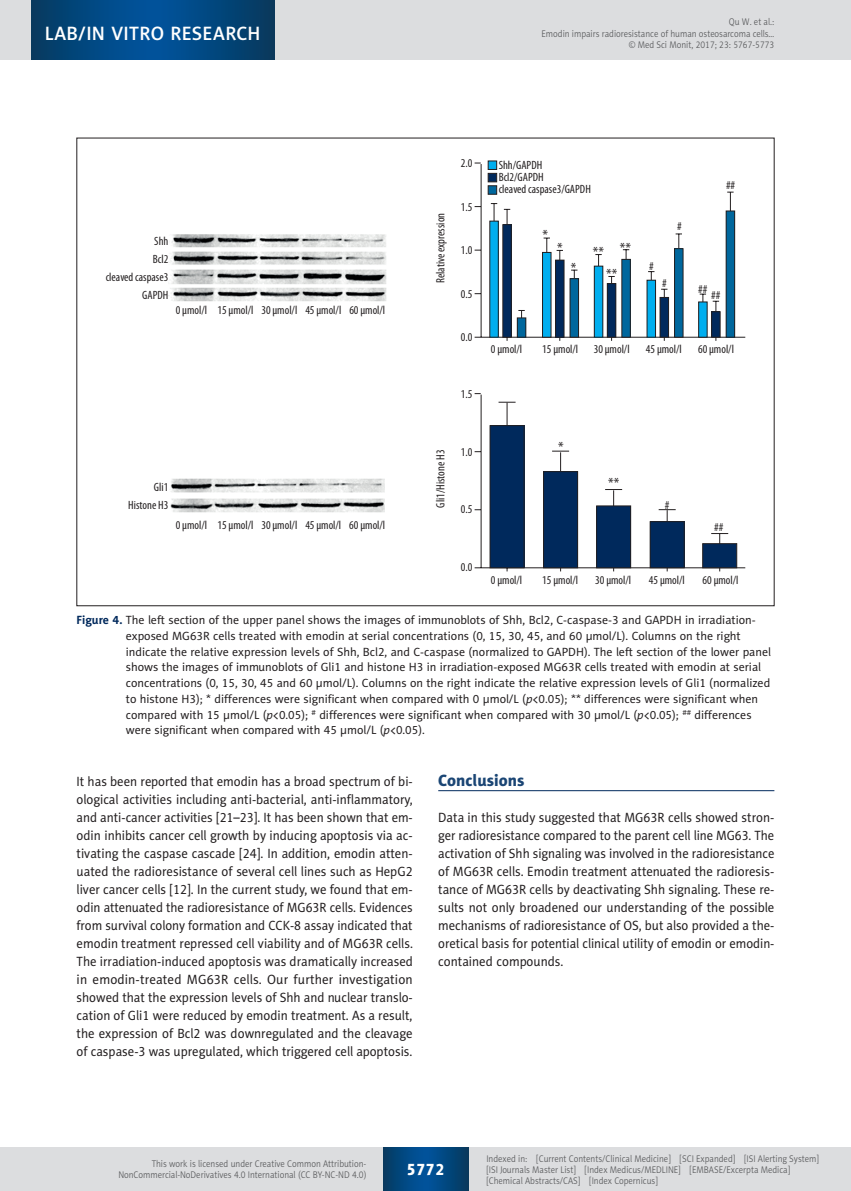
<style>
.page{position:relative;width:851px;height:1191px;background:#fff}
.page>*{position:absolute;margin:0;border:0;box-sizing:border-box;transform-origin:0 0}
.t1{font:19.5px "Naomi Sans EFN Medium";letter-spacing:.015em;color:#fff}
.MSM_Headline_1{font:16.5px "Naomi Sans EFN Heavy";color:#1a4574}
.t2{font:16.5px "Naomi Sans EFN Heavy";color:#fff}
.t3{font:condensed 15px/24px "Myriad Pro";color:#231f20;text-align:center}
.MSM_Body{font:13.5px/18px "Naomi Sans EFN";color:#231f20;text-align:justify;scale:.95 1}
.MSM_Rycina_tytul{font:12px/15.8px "Naomi Sans EFN";color:#231f20}
.t4{font:condensed 12px/18px "Myriad Pro";color:#231f20;text-align:right}
.t5{font:9.75px/11.2px "Naomi Sans EFN Light";color:#57585a;text-align:right;scale:.9 1}
.s1{font-weight:700;color:#00295c}
.s2{font-style:italic}
</style>
<div class="page">
<img style="left:168px;top:234px;width:219px;height:67px">
<img style="left:170px;top:478px;width:215px;height:35px">
<hr style="left:474px;top:567px;width:271px;height:1px;background:#231f20">
<hr style="left:480px;top:394px;width:1px;height:173px;background:#231f20">
<svg style="left:498px;top:402px;width:17px;height:1px"></svg>
<hr style="left:506px;top:403px;width:1px;height:168px;background:#231f20">
<svg style="left:489px;top:425px;width:239px;height:147px"></svg>
<div style="left:702px;top:543px;width:35px;height:25px;background:#00295c;border:1px solid #231f20"></div>
<hr style="left:474px;top:337px;width:271px;height:1px;background:#231f20">
<hr style="left:480px;top:164px;width:1px;height:173px;background:#231f20">
<svg style="left:489px;top:191px;width:246px;height:150px"></svg>
<div style="left:698px;top:301px;width:9px;height:36px;background:#00aeef;border:1px solid #231f20"></div>
<div style="left:487px;top:173px;width:10px;height:9px;background:#00295c;border:1px solid #231f20"></div>
<div style="left:487px;top:185px;width:10px;height:10px;background:#00679d;border:1px solid #231f20"></div>
<div style="left:487px;top:161px;width:10px;height:9px;background:#00aeef;border:1px solid #231f20"></div>
<hr style="left:438px;top:790px;width:336px;height:1px;background:#00295c">
<div style="left:0;top:1148px;width:850px;height:43px;background:#dcdddf"></div>
<svg style="left:383px;top:1147px;width:85px;height:43px"></svg>
<div style="left:0;top:0;width:850px;height:60px;background:#dcdddf"></div>
<hr style="left:850px;top:0;width:1px;height:60px;background:#dcdddf">
<svg style="left:32px;top:0;width:242px;height:60px"></svg>
<h1 class="t1" style="left:45px;top:22px;width:217px">LAB/IN VITRO RESEARCH</h1>
<p class="t4" style="left:106px;top:232px;width:64px">Shh<br>Bcl2<br>cleaved caspase3<br>GAPDH</p>
<p class="t4" style="left:176px;top:301px;width:211px">0 μmol/l 15 μmol/l 30 μmol/l 45 μmol/l 60 μmol/l</p>
<p class="t4" style="left:128px;top:478px;width:42px">Gli1<br>Histone H3</p>
<p class="t4" style="left:176px;top:516px;width:211px">0 μmol/l 15 μmol/l 30 μmol/l 45 μmol/l 60 μmol/l</p>
<p class="t5" style="left:541px;top:16px;width:260px">Qu W. et al.:<br>Emodin impairs radioresistance of human osteosarcoma cells… © Med Sci Monit, 2017; 23: 5767-5773</p>
<p class="t4" style="left:431px;top:283px;width:72px;rotate:-90deg">Relative expression</p>
<p class="t4" style="left:461px;top:154px;width:13px">2.0</p>
<p class="t4" style="left:461px;top:198px;width:13px">1.5</p>
<p class="t4" style="left:461px;top:241px;width:13px">1.0</p>
<p class="t4" style="left:461px;top:285px;width:13px">0.5</p>
<p class="t4" style="left:461px;top:328px;width:13px">0.0</p>
<p class="t4" style="left:461px;top:385px;width:13px">1.5</p>
<p class="t4" style="left:431px;top:507px;width:59px;rotate:-90deg">Gli1/Histone H3</p>
<p class="t4" style="left:461px;top:442px;width:13px">1.0</p>
<p class="t4" style="left:461px;top:500px;width:13px">0.5</p>
<p class="t4" style="left:461px;top:558px;width:13px">0.0</p>
<p class="t4" style="left:498px;top:159px;width:94px;line-height:12px;text-align:left">Shh/GAPDH<br>Bcl2/GAPDH<br>cleaved caspase3/GAPDH</p>
<p class="t3" style="left:542px;top:222px;width:7px">*</p>
<p class="t3" style="left:557px;top:235px;width:7px">*</p>
<p class="t3" style="left:593px;top:238px;width:40px">** ** **</p>
<p class="t3" style="left:570px;top:255px;width:7px">*</p>
<p class="t4" style="left:649px;top:257px;width:6px">#</p>
<p class="t4" style="left:662px;top:273px;width:6px">#</p>
<p class="t4" style="left:677px;top:217px;width:6px">#</p>
<p class="t4" style="left:726px;top:176px;width:11px">##</p>
<p class="t4" style="left:698px;top:280px;width:11px">##</p>
<p class="t4" style="left:711px;top:286px;width:11px">##</p>
<p class="t4" style="left:491px;top:340px;width:33px">0 μmol/l</p>
<p class="t4" style="left:542px;top:340px;width:37px">15 μmol/l</p>
<p class="t4" style="left:593px;top:340px;width:37px">30 μmol/l</p>
<p class="t4" style="left:645px;top:340px;width:37px">45 μmol/l</p>
<p class="t4" style="left:698px;top:340px;width:37px">60 μmol/l</p>
<p class="t4" style="left:491px;top:570px;width:33px">0 μmol/l</p>
<p class="t3" style="left:558px;top:435px;width:7px">*</p>
<p class="t3" style="left:608px;top:471px;width:13px">**</p>
<p class="t4" style="left:664px;top:496px;width:6px">#</p>
<p class="t4" style="left:714px;top:518px;width:11px">##</p>
<p class="t4" style="left:542px;top:570px;width:37px">15 μmol/l</p>
<p class="t4" style="left:595px;top:570px;width:37px">30 μmol/l</p>
<p class="t4" style="left:648px;top:570px;width:37px">45 μmol/l</p>
<p class="t4" style="left:702px;top:570px;width:37px">60 μmol/l</p>
<p class="MSM_Rycina_tytul" style="left:126px;top:612px;width:646px;text-indent:-49px"><span class="s1">Figure 4.</span> The left section of the upper panel shows the images of immunoblots of Shh, Bcl2, C-caspase-3 and GAPDH in irradiation&shy;exposed MG63R cells treated with emodin at serial concentrations (0, 15, 30, 45, and 60 μmol/L). Columns on the right indicate the relative expression levels of Shh, Bcl2, and C-caspase (normalized to GAPDH). The left section of the lower panel shows the images of immunoblots of Gli1 and histone H3 in irradiation-exposed MG63R cells treated with emodin at serial concentrations (0, 15, 30, 45 and 60 μmol/L). Columns on the right indicate the relative expression levels of Gli1 (normalized to histone H3); * differences were significant when compared with 0 μmol/L (<span class="s2">p</span>&lt;0.05); ** differences were significant when compared with 15 μmol/L (<span class="s2">p</span>&lt;0.05); <sup>#</sup> differences were significant when compared with 30 μmol/L (<span class="s2">p</span>&lt;0.05); <sup>##</sup> differences were significant when compared with 45 μmol/L (<span class="s2">p</span>&lt;0.05).</p>
<p class="MSM_Body" style="left:77px;top:772px;width:355px">It has been reported that emodin has a broad spectrum of bi&shy;ological activities including anti-bacterial, anti-inflammatory, and anti-cancer activities [21–23]. It has been shown that em&shy;odin inhibits cancer cell growth by inducing apoptosis via ac&shy;tivating the caspase cascade [24]. In addition, emodin atten&shy;uated the radioresistance of several cell lines such as HepG2 liver cancer cells [12]. In the current study, we found that em&shy;odin attenuated the radioresistance of MG63R cells. Evidences from survival colony formation and CCK-8 assay indicated that emodin treatment repressed cell viability and of MG63R cells.<br>The irradiation-induced apoptosis was dramatically increased in emodin-treated MG63R cells. Our further investigation showed that the expression levels of Shh and nuclear translo&shy;cation of Gli1 were reduced by emodin treatment. As a result, the expression of Bcl2 was downregulated and the cleavage of caspase-3 was upregulated, which triggered cell apoptosis.</p>
<p class="MSM_Headline_1" style="left:438px;top:770px;width:88px">Conclusions</p>
<p class="MSM_Body" style="left:438px;top:808px;width:355px">Data in this study suggested that MG63R cells showed stron&shy;ger radioresistance compared to the parent cell line MG63. The activation of Shh signaling was involved in the radioresistance of MG63R cells. Emodin treatment attenuated the radioresis&shy;tance of MG63R cells by deactivating Shh signaling. These re&shy;sults not only broadened our understanding of the possible mechanisms of radioresistance of OS, but also provided a the&shy;oretical basis for potential clinical utility of emodin or emodin&shy;contained compounds.</p>
<p class="t5" style="left:118px;top:1158px;width:277px">This work is licensed under Creative Common Attribution-<br>NonCommercial-NoDerivatives 4.0 International (CC BY-NC-ND 4.0)</p>
<p class="t2" style="left:406px;top:1159px;width:40px">5772</p>
<p class="t5" style="left:486px;top:1152px;width:371px;text-align:left">Indexed in: [Current Contents/Clinical Medicine] [SCI Expanded] [ISI Alerting System] [ISI Journals Master List] [Index Medicus/MEDLINE] [EMBASE/Excerpta Medica] [Chemical Abstracts/CAS] [Index Copernicus]</p>
</div>
